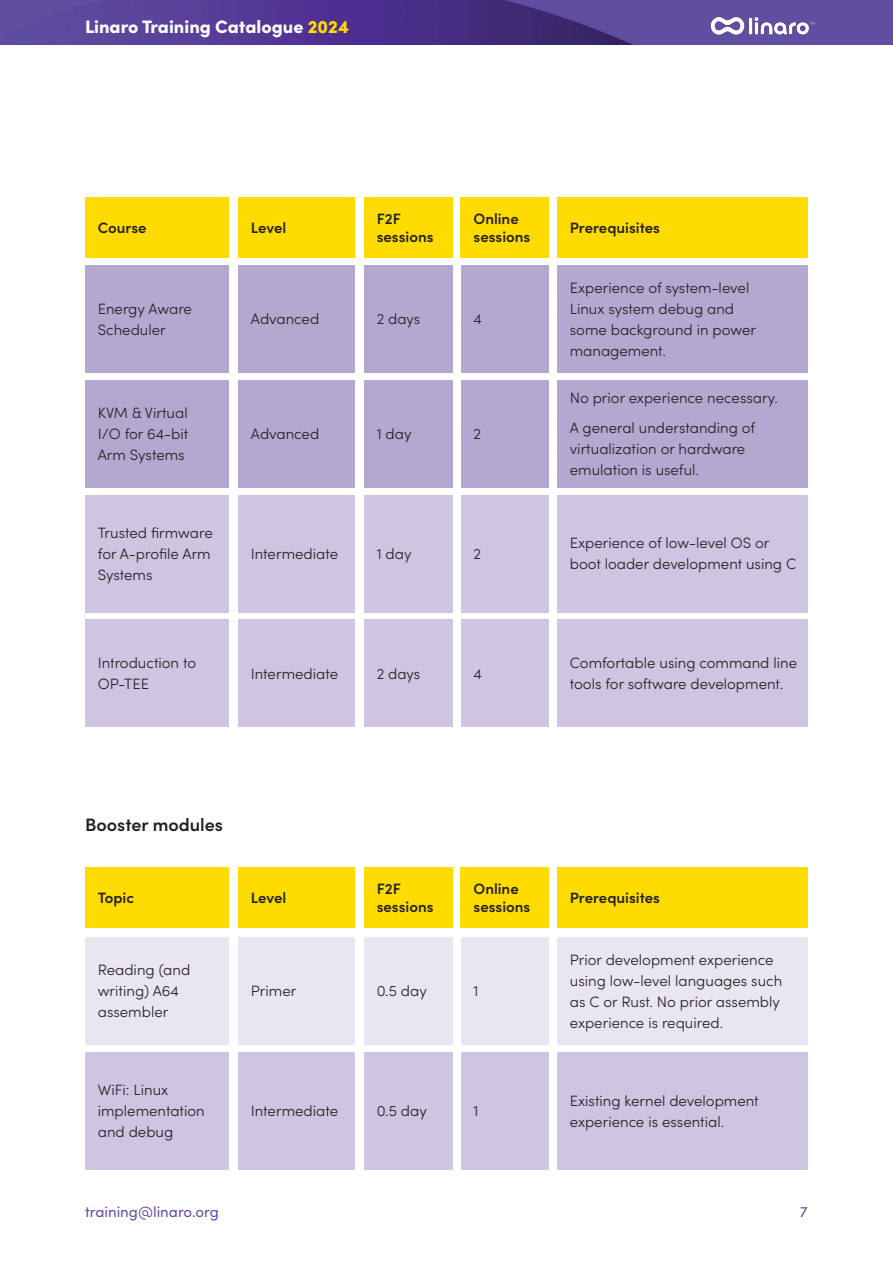
<style>
.page{position:relative;width:893px;height:1263px;background:#fff}
.page>*{position:absolute;margin:0;border:0;box-sizing:border-box;transform-origin:0 0}
.t1{font:900 18px "Sofia Pro";color:#fff}
.t2{font:600 18px "Sofia Pro";color:#231f20}
.t3{font:300 15px/21px "Sofia Pro";color:#231f20}
.t4{font:600 15px/18px "Sofia Pro";color:#231f20}
.t5{font:15px "Sofia Pro";color:#674ea0}
.s1{color:#ffdc01}
</style>
<div class="page">
<img style="left:0;top:0;width:893px;height:44px">
<img style="left:702px;top:11px;width:122px;height:30px">
<div style="left:85px;top:197px;width:144px;height:61px;background:#ffdc01"></div>
<div style="left:85px;top:867px;width:144px;height:61px;background:#ffdc01"></div>
<div style="left:85px;top:265px;width:144px;height:108px;background:#b4a8d1"></div>
<div style="left:85px;top:380px;width:144px;height:108px;background:#b4a8d1"></div>
<div style="left:85px;top:937px;width:144px;height:108px;background:#e9e6f2"></div>
<div style="left:85px;top:619px;width:144px;height:108px;background:#cdc5e1"></div>
<div style="left:85px;top:495px;width:144px;height:117px;background:#cdc5e1"></div>
<div style="left:85px;top:1052px;width:144px;height:117px;background:#cdc5e1"></div>
<div style="left:238px;top:197px;width:116px;height:61px;background:#ffdc01"></div>
<div style="left:238px;top:867px;width:116px;height:61px;background:#ffdc01"></div>
<div style="left:238px;top:265px;width:116px;height:108px;background:#b4a8d1"></div>
<div style="left:238px;top:380px;width:116px;height:108px;background:#b4a8d1"></div>
<div style="left:238px;top:937px;width:116px;height:108px;background:#e9e6f2"></div>
<div style="left:238px;top:619px;width:116px;height:108px;background:#cdc5e1"></div>
<div style="left:238px;top:495px;width:116px;height:117px;background:#cdc5e1"></div>
<div style="left:238px;top:1052px;width:116px;height:117px;background:#cdc5e1"></div>
<div style="left:364px;top:197px;width:88px;height:61px;background:#ffdc01"></div>
<div style="left:364px;top:867px;width:88px;height:61px;background:#ffdc01"></div>
<div style="left:364px;top:265px;width:88px;height:108px;background:#b4a8d1"></div>
<div style="left:364px;top:380px;width:88px;height:108px;background:#b4a8d1"></div>
<div style="left:364px;top:937px;width:88px;height:108px;background:#e9e6f2"></div>
<div style="left:364px;top:619px;width:88px;height:108px;background:#cdc5e1"></div>
<div style="left:364px;top:495px;width:88px;height:117px;background:#cdc5e1"></div>
<div style="left:364px;top:1052px;width:88px;height:117px;background:#cdc5e1"></div>
<div style="left:461px;top:197px;width:88px;height:61px;background:#ffdc01"></div>
<div style="left:461px;top:867px;width:88px;height:61px;background:#ffdc01"></div>
<div style="left:461px;top:265px;width:88px;height:108px;background:#b4a8d1"></div>
<div style="left:461px;top:380px;width:88px;height:108px;background:#b4a8d1"></div>
<div style="left:461px;top:937px;width:88px;height:108px;background:#e9e6f2"></div>
<div style="left:461px;top:619px;width:88px;height:108px;background:#cdc5e1"></div>
<div style="left:461px;top:495px;width:88px;height:117px;background:#cdc5e1"></div>
<div style="left:461px;top:1052px;width:88px;height:117px;background:#cdc5e1"></div>
<div style="left:557px;top:197px;width:251px;height:61px;background:#ffdc01"></div>
<div style="left:557px;top:867px;width:251px;height:61px;background:#ffdc01"></div>
<div style="left:557px;top:265px;width:251px;height:108px;background:#b4a8d1"></div>
<div style="left:557px;top:380px;width:251px;height:108px;background:#b4a8d1"></div>
<div style="left:557px;top:937px;width:251px;height:108px;background:#e9e6f2"></div>
<div style="left:557px;top:619px;width:251px;height:108px;background:#cdc5e1"></div>
<div style="left:557px;top:495px;width:251px;height:117px;background:#cdc5e1"></div>
<div style="left:557px;top:1052px;width:251px;height:117px;background:#cdc5e1"></div>
<p class="t1" style="left:85px;top:13px;width:265px">Linaro Training Catalogue <span class="s1">2024</span></p>
<p class="t4" style="left:98px;top:218px;width:50px">Course</p>
<p class="t3" style="left:98px;top:297px;width:96px">Energy Aware<br>Scheduler</p>
<p class="t3" style="left:98px;top:402px;width:92px">KVM &amp; Virtual<br>I/O for 64-bit</p>
<p class="t3" style="left:98px;top:444px;width:88px">Arm Systems</p>
<p class="t3" style="left:98px;top:521px;width:117px">Trusted firmware for A-profile Arm<br>Systems</p>
<p class="t3" style="left:98px;top:652px;width:100px">Introduction to<br>OP-TEE</p>
<p class="t4" style="left:251px;top:218px;width:37px">Level</p>
<p class="t3" style="left:251px;top:308px;width:70px">Advanced</p>
<p class="t3" style="left:251px;top:423px;width:70px">Advanced</p>
<p class="t3" style="left:251px;top:542px;width:89px">Intermediate</p>
<p class="t3" style="left:251px;top:662px;width:89px">Intermediate</p>
<p class="t4" style="left:377px;top:209px;width:58px">F2F sessions</p>
<p class="t3" style="left:377px;top:308px;width:45px">2 days</p>
<p class="t3" style="left:377px;top:423px;width:36px">1 day</p>
<p class="t3" style="left:377px;top:542px;width:36px">1 day</p>
<p class="t3" style="left:377px;top:662px;width:45px">2 days</p>
<p class="t4" style="left:474px;top:209px;width:58px">Online sessions</p>
<p class="t3" style="left:474px;top:308px;width:10px">4</p>
<p class="t3" style="left:474px;top:423px;width:9px">2</p>
<p class="t3" style="left:474px;top:542px;width:9px">2</p>
<p class="t3" style="left:474px;top:662px;width:10px">4</p>
<p class="t4" style="left:570px;top:218px;width:92px">Prerequisites</p>
<p class="t3" style="left:570px;top:276px;width:188px">Experience of system-level<br>Linux system debug and some background in power management.</p>
<p class="t3" style="left:570px;top:387px;width:210px">No prior experience necessary.</p>
<p class="t3" style="left:570px;top:416px;width:187px">A general understanding of virtualization or hardware emulation is useful.</p>
<p class="t3" style="left:570px;top:532px;width:228px">Experience of low-level OS or boot loader development using C</p>
<p class="t3" style="left:570px;top:652px;width:229px">Comfortable using command line tools for software development.</p>
<p class="t2" style="left:85px;top:811px;width:140px">Booster modules</p>
<p class="t4" style="left:98px;top:888px;width:38px">Topic</p>
<p class="t3" style="left:98px;top:959px;width:94px">Reading (and writing) A64 assembler</p>
<p class="t3" style="left:98px;top:1078px;width:108px">WiFi: Linux implementation and debug</p>
<p class="t4" style="left:251px;top:888px;width:37px">Level</p>
<p class="t3" style="left:251px;top:980px;width:47px">Primer</p>
<p class="t3" style="left:251px;top:1099px;width:89px">Intermediate</p>
<p class="t4" style="left:377px;top:879px;width:58px">F2F sessions</p>
<p class="t3" style="left:377px;top:980px;width:52px">0.5 day</p>
<p class="t3" style="left:377px;top:1099px;width:52px">0.5 day</p>
<p class="t4" style="left:474px;top:879px;width:58px">Online sessions</p>
<p class="t3" style="left:474px;top:980px;width:7px">1</p>
<p class="t3" style="left:474px;top:1099px;width:7px">1</p>
<p class="t4" style="left:570px;top:888px;width:92px">Prerequisites</p>
<p class="t3" style="left:570px;top:948px;width:214px">Prior development experience using low-level languages such as C or Rust. No prior assembly experience is required.</p>
<p class="t3" style="left:570px;top:1089px;width:190px">Existing kernel development experience is essential.</p>
<p class="t5" style="left:85px;top:1201px;width:135px">training@linaro.org</p>
<p class="t5" style="left:800px;top:1201px;width:9px">7</p>
</div>
